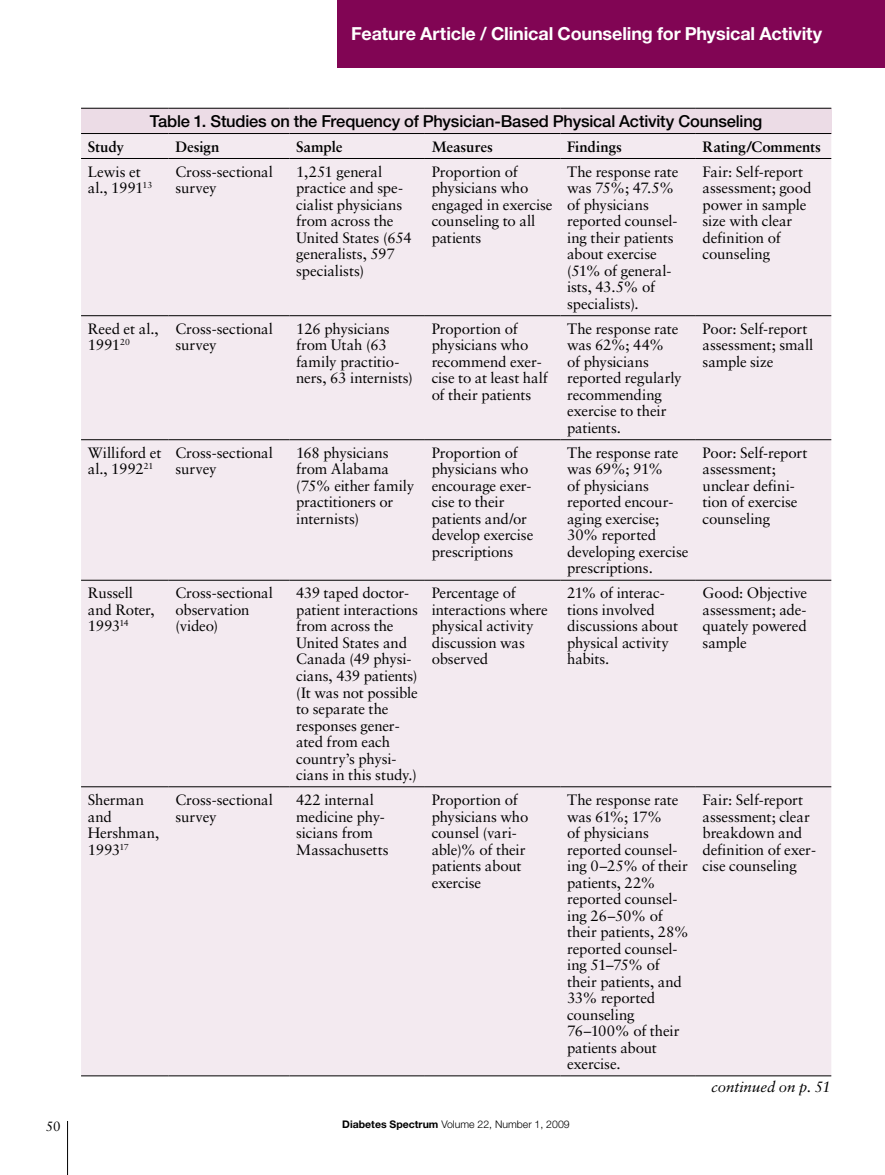
<style>
.page{position:relative;width:885px;height:1175px;background:#fff}
.page>*{position:absolute;margin:0;border:0;box-sizing:border-box;transform-origin:0 0}
.t1{font:700 18px "Helvetica Neue LT Std";letter-spacing:-.01em;color:#fff}
.t2{font:500 16.5px "Helvetica Neue LT Std";letter-spacing:-.01em;color:#000}
.t3{font:15px/16.5px "Sabon LT Std";letter-spacing:-.02em;color:#000}
.t4{font:700 15px "Sabon LT Std";letter-spacing:-.005em;color:#000}
.t5{font:italic 15px "Sabon LT Std";color:#000}
.t6{font:13.5px "Sabon LT Std";color:#000}
.t7{font:300 10.5px "Helvetica Neue LT Std";color:#000}
.s1{font-weight:700}
</style>
<div class="page">
<hr style="left:67px;top:1120px;width:1px;height:54px;background:#000">
<div style="left:338px;top:0;width:546px;height:68px;background:#810554"></div>
<div style="left:81px;top:108px;width:750px;height:25px;background:#ecdce6"></div>
<div style="left:81px;top:134px;width:750px;height:941px;background:#f3eaf0"></div>
<hr style="left:81px;top:108px;width:88px;height:1px;background:#000">
<hr style="left:169px;top:108px;width:120px;height:1px;background:#000">
<hr style="left:289px;top:108px;width:136px;height:1px;background:#000">
<hr style="left:425px;top:108px;width:135px;height:1px;background:#000">
<hr style="left:560px;top:108px;width:135px;height:1px;background:#000">
<hr style="left:695px;top:108px;width:136px;height:1px;background:#000">
<hr style="left:81px;top:133px;width:88px;height:1px;background:#000">
<hr style="left:169px;top:133px;width:120px;height:1px;background:#000">
<hr style="left:289px;top:133px;width:136px;height:1px;background:#000">
<hr style="left:425px;top:133px;width:135px;height:1px;background:#000">
<hr style="left:560px;top:133px;width:135px;height:1px;background:#000">
<hr style="left:695px;top:133px;width:136px;height:1px;background:#000">
<hr style="left:81px;top:315px;width:88px;height:1px;background:#000">
<hr style="left:169px;top:315px;width:120px;height:1px;background:#000">
<hr style="left:289px;top:315px;width:136px;height:1px;background:#000">
<hr style="left:425px;top:315px;width:135px;height:1px;background:#000">
<hr style="left:560px;top:315px;width:135px;height:1px;background:#000">
<hr style="left:695px;top:315px;width:136px;height:1px;background:#000">
<hr style="left:81px;top:439px;width:88px;height:1px;background:#000">
<hr style="left:169px;top:439px;width:120px;height:1px;background:#000">
<hr style="left:289px;top:439px;width:136px;height:1px;background:#000">
<hr style="left:425px;top:439px;width:135px;height:1px;background:#000">
<hr style="left:560px;top:439px;width:135px;height:1px;background:#000">
<hr style="left:695px;top:439px;width:136px;height:1px;background:#000">
<hr style="left:81px;top:580px;width:88px;height:1px;background:#000">
<hr style="left:169px;top:580px;width:120px;height:1px;background:#000">
<hr style="left:289px;top:580px;width:136px;height:1px;background:#000">
<hr style="left:425px;top:580px;width:135px;height:1px;background:#000">
<hr style="left:560px;top:580px;width:135px;height:1px;background:#000">
<hr style="left:695px;top:580px;width:136px;height:1px;background:#000">
<hr style="left:81px;top:786px;width:88px;height:1px;background:#000">
<hr style="left:169px;top:786px;width:120px;height:1px;background:#000">
<hr style="left:289px;top:786px;width:136px;height:1px;background:#000">
<hr style="left:425px;top:786px;width:135px;height:1px;background:#000">
<hr style="left:560px;top:786px;width:135px;height:1px;background:#000">
<hr style="left:695px;top:786px;width:136px;height:1px;background:#000">
<hr style="left:81px;top:1075px;width:88px;height:1px;background:#000">
<hr style="left:169px;top:1075px;width:120px;height:1px;background:#000">
<hr style="left:289px;top:1075px;width:136px;height:1px;background:#000">
<hr style="left:425px;top:1075px;width:135px;height:1px;background:#000">
<hr style="left:560px;top:1075px;width:135px;height:1px;background:#000">
<hr style="left:695px;top:1075px;width:136px;height:1px;background:#000">
<hr style="left:81px;top:158px;width:88px;height:1px;background:#000">
<hr style="left:169px;top:158px;width:120px;height:1px;background:#000">
<hr style="left:289px;top:158px;width:136px;height:1px;background:#000">
<hr style="left:425px;top:158px;width:135px;height:1px;background:#000">
<hr style="left:560px;top:158px;width:135px;height:1px;background:#000">
<hr style="left:695px;top:158px;width:136px;height:1px;background:#000">
<p class="t1" style="left:351px;top:23px;width:472px">Feature Article / Clinical Counseling for Physical Activity</p>
<p class="t2" style="left:150px;top:111px;width:614px">Table 1. Studies on the Frequency of Physician-Based Physical Activity Counseling</p>
<p class="t4" style="left:88px;top:137px;width:38px">Study</p>
<p class="t4" style="left:175px;top:137px;width:45px">Design</p>
<p class="t4" style="left:296px;top:137px;width:48px">Sample</p>
<p class="t4" style="left:431px;top:137px;width:63px">Measures</p>
<p class="t4" style="left:567px;top:137px;width:56px">Findings</p>
<p class="t4" style="left:702px;top:137px;width:120px">Rating/Comments</p>
<p class="t3" style="left:88px;top:163px;width:66px">Lewis et al., 1991<sup>13</sup></p>
<p class="t3" style="left:175px;top:163px;width:99px">Cross-sectional survey</p>
<p class="t3" style="left:296px;top:163px;width:117px">1,251 general practice and spe&shy;cialist physicians from across the<br>United States (654 generalists, 597 specialists)</p>
<p class="t3" style="left:431px;top:163px;width:122px">Proportion of physicians who engaged in exercise counseling to all patients</p>
<p class="t3" style="left:567px;top:163px;width:113px">The response rate was 75%; 47.5% of physicians reported counsel&shy;ing their patients about exercise (51% of general&shy;ists, 43.5% of specialists).</p>
<p class="t3" style="left:702px;top:163px;width:110px">Fair: Self-report assessment; good power in sample size with clear definition of counseling</p>
<p class="t3" style="left:88px;top:320px;width:72px">Reed et al.,<br>1991<sup>20</sup></p>
<p class="t3" style="left:175px;top:320px;width:99px">Cross-sectional survey</p>
<p class="t3" style="left:296px;top:320px;width:118px">126 physicians from Utah (63 family practitio&shy;ners, 63 internists)</p>
<p class="t3" style="left:431px;top:320px;width:118px">Proportion of physicians who recommend exer&shy;cise to at least half of their patients</p>
<p class="t3" style="left:567px;top:320px;width:116px">The response rate was 62%; 44%<br>of physicians reported regularly recommending exercise to their patients.</p>
<p class="t3" style="left:702px;top:320px;width:112px">Poor: Self-report assessment; small sample size</p>
<p class="t3" style="left:88px;top:444px;width:75px">Williford et al., 1992<sup>21</sup></p>
<p class="t3" style="left:175px;top:444px;width:99px">Cross-sectional survey</p>
<p class="t3" style="left:296px;top:444px;width:119px">168 physicians from Alabama (75% either family practitioners or internists)</p>
<p class="t3" style="left:431px;top:444px;width:103px">Proportion of physicians who encourage exer&shy;cise to their patients and/or develop exercise prescriptions</p>
<p class="t3" style="left:567px;top:444px;width:123px">The response rate was 69%; 91%<br>of physicians reported encour&shy;aging exercise;<br>30% reported developing exercise prescriptions.</p>
<p class="t3" style="left:702px;top:444px;width:106px">Poor: Self-report assessment; unclear defini&shy;tion of exercise counseling</p>
<p class="t3" style="left:88px;top:585px;width:68px">Russell and Roter,<br>1993<sup>14</sup></p>
<p class="t3" style="left:175px;top:585px;width:99px">Cross-sectional observation (video)</p>
<p class="t3" style="left:296px;top:585px;width:123px">439 taped doctor&shy;patient interactions from across the<br>United States and<br>Canada (49 physi&shy;cians, 439 patients) (It was not possible to separate the responses gener&shy;ated from each country’s physi&shy;cians in this study.)</p>
<p class="t3" style="left:431px;top:585px;width:118px">Percentage of interactions where physical activity discussion was observed</p>
<p class="t3" style="left:567px;top:585px;width:112px">21% of interac&shy;tions involved discussions about physical activity habits.</p>
<p class="t3" style="left:702px;top:585px;width:106px;text-align:justify">Good: Objective assessment; ade&shy;quately powered sample</p>
<p class="t3" style="left:88px;top:791px;width:73px">Sherman and<br>Hershman,<br>1993<sup>17</sup></p>
<p class="t3" style="left:175px;top:791px;width:99px">Cross-sectional survey</p>
<p class="t3" style="left:296px;top:791px;width:94px">422 internal medicine phy&shy;sicians from<br>Massachusetts</p>
<p class="t3" style="left:431px;top:791px;width:98px">Proportion of physicians who counsel (vari&shy;able)% of their patients about exercise</p>
<p class="t3" style="left:567px;top:791px;width:123px">The response rate was 61%; 17%<br>of physicians reported counsel&shy;ing 0–25% of their patients, 22% reported counsel&shy;ing 26–50% of their patients, 28% reported counsel&shy;ing 51–75% of their patients, and<br>33% reported counseling<br>76–100% of their patients about exercise.</p>
<p class="t3" style="left:702px;top:791px;width:115px">Fair: Self-report assessment; clear breakdown and definition of exer&shy;cise counseling</p>
<p class="t5" style="left:711px;top:1078px;width:121px">continued on p. 51</p>
<p class="t6" style="left:46px;top:1118px;width:17px">50</p>
<p class="t7" style="left:342px;top:1118px;width:229px"><span class="s1">Diabetes Spectrum</span> Volume 22, Number 1, 2009</p>
</div>
